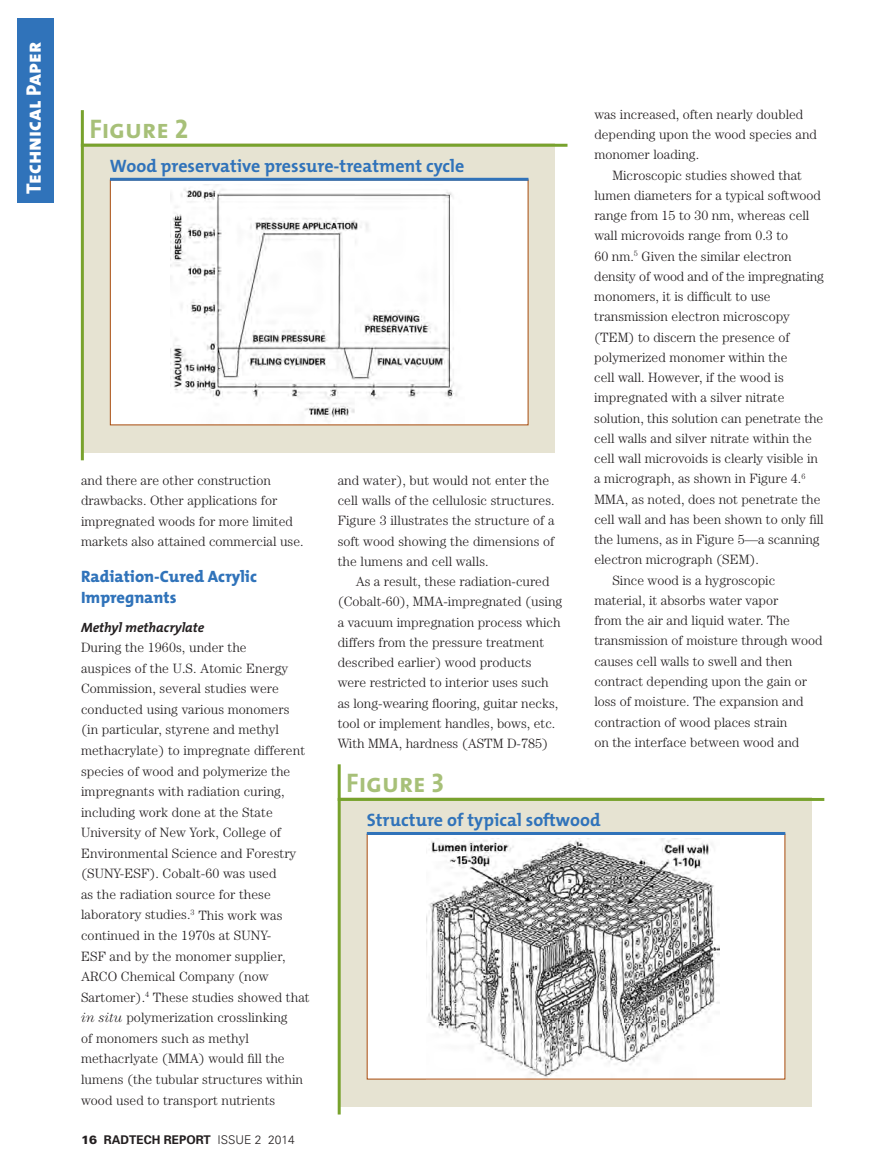
<style>
.page{position:relative;width:878px;height:1175px;background:#fff}
.page>*{position:absolute;margin:0;border:0;box-sizing:border-box;transform-origin:0 0}
.Figure_Table__name{font:27px "The Mix Bold Caps";color:#a7c078}
.Article_Head_48pt_Mi{font:21px "The Mix Extra Bold Caps";color:#fff}
.Table_Head_Mix-7455b{font:700 18px "The Mix";color:#3073ba}
.SUBHEAD_MixExBd{font:800 16.5px/20.2px "The Mix";color:#3073ba}
.BODY_TEXT_Century{font:300 13.5px/20.2px "Century";color:#231f20}
.Body_text_no_indent{font:300 13.5px/20.5px "Century";letter-spacing:.005em;color:#231f20}
.Sm_Sub_MixBdITALIC{font:italic 700 13.5px "The Mix";color:#231f20}
.t1{font:700 12px "Univers";color:#231f20}
.s1{font-style:italic}
.s2{font-weight:900}
.s3{font-weight:300}
</style>
<div class="page">
<div style="left:18px;top:18px;width:36px;height:185px;background:#3073ba"></div>
<div style="left:83px;top:143px;width:471px;height:309px;background:#e6e3d2"></div>
<div style="left:110px;top:180px;width:418px;height:245px;background:#fff"></div>
<img style="left:170px;top:184px;width:287px;height:234px">
<hr style="left:81px;top:144px;width:486px;height:3px;background:#78a22d">
<hr style="left:81px;top:110px;width:3px;height:350px;background:#78a22d">
<hr style="left:110px;top:178px;width:418px;height:3px;background:#3073ba">
<div style="left:340px;top:797px;width:471px;height:309px;background:#e6e3d2"></div>
<div style="left:367px;top:834px;width:417px;height:245px;background:#fff"></div>
<img style="left:426px;top:838px;width:293px;height:239px">
<hr style="left:338px;top:798px;width:486px;height:3px;background:#78a22d">
<hr style="left:338px;top:764px;width:2px;height:350px;background:#78a22d">
<hr style="left:367px;top:832px;width:418px;height:3px;background:#3073ba">
<p class="Article_Head_48pt_Mi" style="left:16px;top:193px;width:153px;rotate:-90deg">Technical Paper</p>
<p class="BODY_TEXT_Century" style="left:594px;top:104px;width:224px">was increased, often nearly doubled depending upon the wood species and monomer loading.</p>
<p class="BODY_TEXT_Century" style="left:594px;top:165px;width:231px;text-indent:18px">Microscopic studies showed that lumen diameters for a typical softwood range from 15 to 30 nm, whereas cell wall microvoids range from 0.3 to<br>60 nm.<sup>5</sup> Given the similar electron density of wood and of the impregnating monomers, it is difficult to use transmission electron microscopy (TEM) to discern the presence of polymerized monomer within the<br>cell wall. However, if the wood is impregnated with a silver nitrate solution, this solution can penetrate the cell walls and silver nitrate within the cell wall microvoids is clearly visible in a micrograph, as shown in Figure 4.<sup>6<br></sup>MMA, as noted, does not penetrate the cell wall and has been shown to only fill the lumens, as in Figure 5—a scanning electron micrograph (SEM).</p>
<p class="BODY_TEXT_Century" style="left:594px;top:570px;width:230px;text-indent:18px">Since wood is a hygroscopic material, it absorbs water vapor<br>from the air and liquid water. The transmission of moisture through wood causes cell walls to swell and then contract depending upon the gain or loss of moisture. The expansion and contraction of wood places strain<br>on the interface between wood and</p>
<p class="Figure_Table__name" style="left:89px;top:106px;width:100px">Figure 2</p>
<p class="Table_Head_Mix-7455b" style="left:110px;top:151px;width:356px">Wood preservative pressure-treatment cycle</p>
<p class="Body_text_no_indent" style="left:338px;top:469px;width:218px">and water), but would not enter the cell walls of the cellulosic structures.<br>Figure 3 illustrates the structure of a soft wood showing the dimensions of the lumens and cell walls.</p>
<p class="BODY_TEXT_Century" style="left:338px;top:571px;width:226px;text-indent:18px">As a result, these radiation-cured (Cobalt-60), MMA-impregnated (using a vacuum impregnation process which differs from the pressure treatment described earlier) wood products were restricted to interior uses such as long-wearing flooring, guitar necks, tool or implement handles, bows, etc.<br>With MMA, hardness (ASTM D-785)</p>
<p class="BODY_TEXT_Century" style="left:81px;top:469px;width:224px">and there are other construction drawbacks. Other applications for impregnated woods for more limited markets also attained commercial use.</p>
<p class="SUBHEAD_MixExBd" style="left:81px;top:566px;width:177px">Radiation-Cured Acrylic<br>Impregnants</p>
<p class="Sm_Sub_MixBdITALIC" style="left:81px;top:616px;width:125px">Methyl methacrylate</p>
<p class="Body_text_no_indent" style="left:81px;top:637px;width:230px">During the 1960s, under the<br>auspices of the U.S. Atomic Energy Commission, several studies were conducted using various monomers (in particular, styrene and methyl methacrylate) to impregnate different species of wood and polymerize the impregnants with radiation curing, including work done at the State University of New York, College of Environmental Science and Forestry (SUNY-ESF). Cobalt-60 was used<br>as the radiation source for these laboratory studies.<sup>3</sup> This work was continued in the 1970s at SUNY-<br>ESF and by the monomer supplier, ARCO Chemical Company (now Sartomer).<sup>4</sup> These studies showed that <span class="s1">in situ</span> polymerization crosslinking<br>of monomers such as methyl methacrlyate (MMA) would fill the lumens (the tubular structures within wood used to transport nutrients</p>
<p class="Figure_Table__name" style="left:346px;top:760px;width:100px">Figure 3</p>
<p class="Table_Head_Mix-7455b" style="left:367px;top:804px;width:235px">Structure of typical softwood</p>
<p class="t1" style="left:81px;top:1132px;width:215px"><span class="s2">16</span> RADTECH REPORT <span class="s3">ISSUE 2 2014</span></p>
</div>
